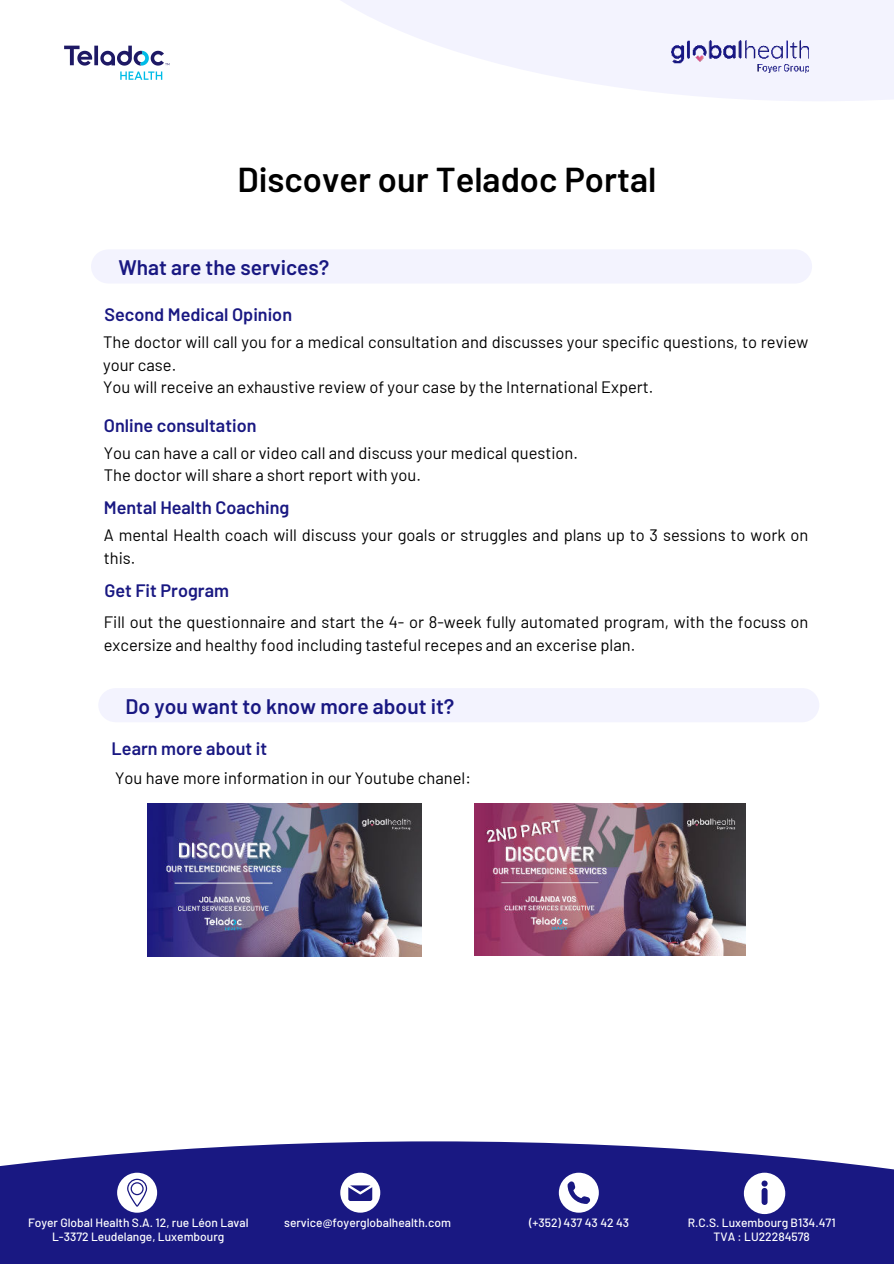
<style>
.page{position:relative;width:894px;height:1264px;background:#fff}
.page>*{position:absolute;margin:0;border:0;box-sizing:border-box;transform-origin:0 0}
.t1{font:600 34.5px "Barlow";color:#000}
.t2{font:600 21px "Barlow";color:#191882}
.t3{font:600 18px "Barlow";color:#191882}
.t4{font:16.5px/22.5px "Barlow";color:#000}
.t5{font:500 12px/14px "Barlow";color:#fff;text-align:center}
</style>
<div class="page">
<div style="left:0;top:1141px;width:893px;height:122px;background:#191882"></div>
<svg style="left:558px;top:1172px;width:40px;height:40px"></svg>
<svg style="left:340px;top:1172px;width:40px;height:40px"></svg>
<div style="left:117px;top:1172px;width:40px;height:40px;background:#fff;border-radius:50%"></div>
<svg style="left:127px;top:1178px;width:20px;height:28px"></svg>
<div style="left:743px;top:1172px;width:42px;height:41px;background:#fff;border-radius:50%"></div>
<svg style="left:761px;top:1180px;width:6px;height:24px"></svg>
<div style="left:91px;top:249px;width:720px;height:34px;background:#f3f3fe;border-radius:17px"></div>
<svg style="left:64px;top:46px;width:105px;height:34px"></svg>
<div style="left:265px;top:0;width:628px;height:101px;background:#f3f3fe"></div>
<img style="left:671px;top:41px;width:137px;height:31px">
<div style="left:98px;top:688px;width:721px;height:34px;background:#f3f3fe;border-radius:17px"></div>
<img style="left:475px;top:803px;width:270px;height:152px">
<img style="left:148px;top:803px;width:273px;height:153px">
<h1 class="t1" style="left:237px;top:154px;width:420px">Discover our Teladoc Portal</h1>
<p class="t2" style="left:118px;top:252px;width:212px">What are the services?</p>
<p class="t3" style="left:104px;top:301px;width:189px">Second Medical Opinion</p>
<p class="t4" style="left:103px;top:330px;width:706px">The doctor will call you for a medical consultation and discusses your specific questions, to review your case.<br>You will receive an exhaustive review of your case by the International Expert.</p>
<p class="t3" style="left:104px;top:412px;width:154px">Online consultation</p>
<p class="t4" style="left:104px;top:440px;width:475px">You can have a call or video call and discuss your medical question.<br>The doctor will share a short report with you.</p>
<p class="t3" style="left:104px;top:494px;width:187px">Mental Health Coaching</p>
<p class="t4" style="left:104px;top:523px;width:706px">A mental Health coach will discuss your goals or struggles and plans up to 3 sessions to work on this.</p>
<p class="t3" style="left:104px;top:577px;width:126px">Get Fit Program</p>
<p class="t4" style="left:104px;top:610px;width:706px">Fill out the questionnaire and start the 4- or 8-week fully automated program, with the focuss on excersize and healthy food including tasteful recepes and an excerise plan.</p>
<p class="t2" style="left:125px;top:691px;width:330px">Do you want to know more about it?</p>
<p class="t3" style="left:112px;top:735px;width:157px">Learn more about it</p>
<p class="t4" style="left:115px;top:765px;width:357px">You have more information in our Youtube chanel:</p>
<p class="t5" style="left:28px;top:1214px;width:222px">Foyer Global Health S.A. 12, rue Léon Laval<br>L-3372 Leudelange, Luxembourg</p>
<p class="t5" style="left:529px;top:1214px;width:102px">(+352) 437 43 42 43</p>
<p class="t5" style="left:284px;top:1214px;width:168px">service@foyerglobalhealth.com</p>
<p class="t5" style="left:687px;top:1214px;width:149px">R.C.S. Luxembourg B134.471<br>TVA : LU22284578</p>
</div>
